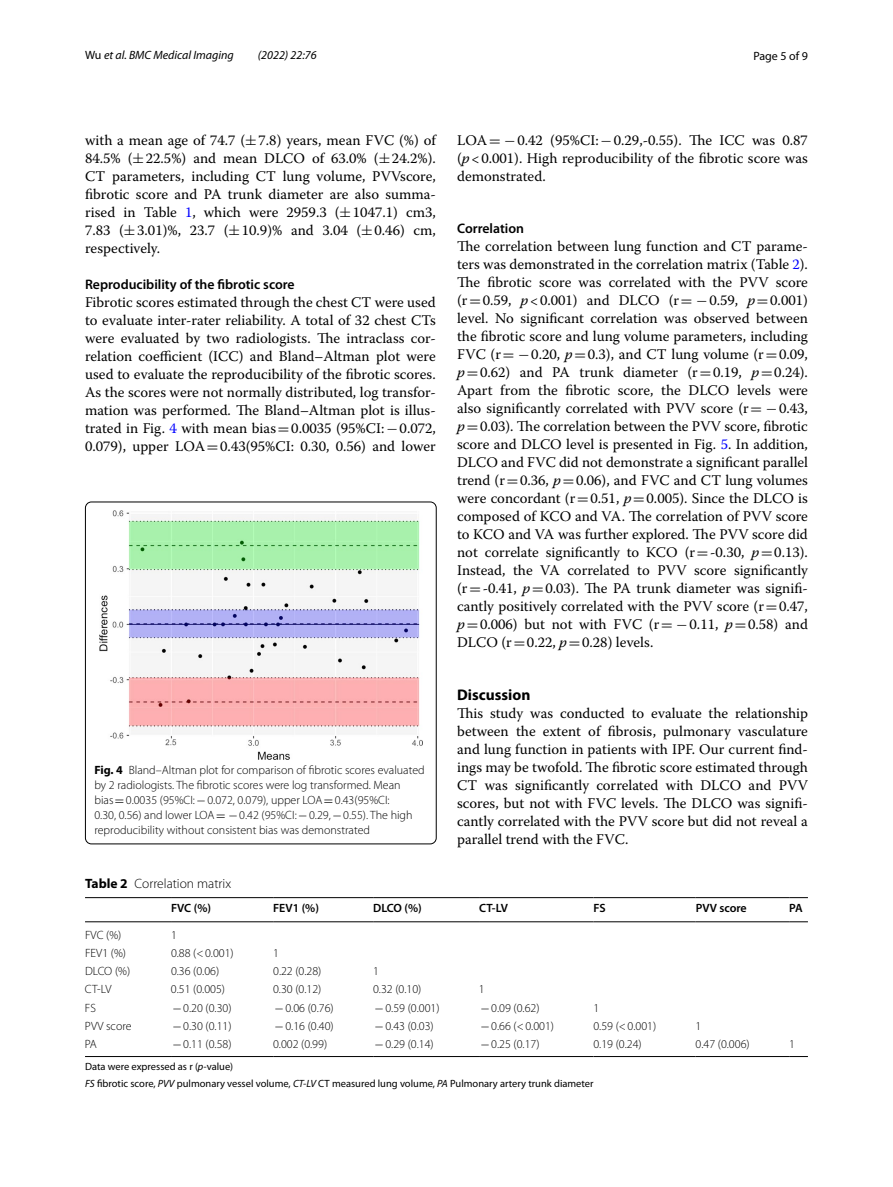
<style>
.page{position:relative;width:893px;height:1187px;background:#fff}
.page>*{position:absolute;margin:0;border:0;box-sizing:border-box;transform-origin:0 0}
.t1{font:700 15.45px "Myriad Pro";color:#000}
.t2{font:14.7px/18px "Warnock Pro";color:#000;text-align:justify}
.t3{font:600 13.8px "Myriad Pro";color:#000}
.t4{font:300 13.5px "Myriad Pro";color:#000}
.t5{font:300 12px/15px "Myriad Pro";color:#000}
.t6{font:600 12px "Myriad Pro";color:#000}
.t7{font:italic 12px "Myriad Pro";color:#000}
.t8{font:12px "Myriad Pro";color:#000}
.t9{font:10.5px/17px "Myriad Pro";color:#000}
.s1{font-style:normal}
.s2{font-family:"MTSY"}
.s3{color:#00f}
.s4{font-weight:700}
.s5{font-family:"MTSY";font-weight:400}
.s6{font-style:italic}
</style>
<div class="page">
<img style="left:99px;top:511px;width:323px;height:248px">
<div style="left:85px;top:501px;width:351px;height:343px;border:1px solid #000;border-radius:6px"></div>
<hr style="left:85px;top:897px;width:86px;height:1px;background:#000">
<hr style="left:85px;top:921px;width:86px;height:1px;background:#000">
<hr style="left:171px;top:897px;width:102px;height:1px;background:#000">
<hr style="left:171px;top:921px;width:102px;height:1px;background:#000">
<hr style="left:273px;top:897px;width:100px;height:1px;background:#000">
<hr style="left:273px;top:921px;width:100px;height:1px;background:#000">
<hr style="left:373px;top:897px;width:106px;height:1px;background:#000">
<hr style="left:373px;top:921px;width:106px;height:1px;background:#000">
<hr style="left:479px;top:897px;width:115px;height:1px;background:#000">
<hr style="left:479px;top:921px;width:115px;height:1px;background:#000">
<hr style="left:594px;top:897px;width:102px;height:1px;background:#000">
<hr style="left:594px;top:921px;width:102px;height:1px;background:#000">
<hr style="left:696px;top:897px;width:93px;height:1px;background:#000">
<hr style="left:696px;top:921px;width:93px;height:1px;background:#000">
<svg style="left:789px;top:897px;width:19px;height:1px"></svg>
<svg style="left:789px;top:921px;width:19px;height:1px"></svg>
<hr style="left:85px;top:1056px;width:86px;height:1px;background:#000">
<hr style="left:171px;top:1056px;width:102px;height:1px;background:#000">
<hr style="left:273px;top:1056px;width:100px;height:1px;background:#000">
<hr style="left:373px;top:1056px;width:106px;height:1px;background:#000">
<hr style="left:479px;top:1056px;width:115px;height:1px;background:#000">
<hr style="left:594px;top:1056px;width:102px;height:1px;background:#000">
<hr style="left:696px;top:1056px;width:93px;height:1px;background:#000">
<svg style="left:789px;top:1056px;width:19px;height:1px"></svg>
<p class="t7" style="left:85px;top:48px;width:150px"><span class="s1">Wu</span> et al. BMC Medical Imaging</p>
<p class="t7" style="left:258px;top:48px;width:60px">(2022) 22:76</p>
<p class="t8" style="left:753px;top:48px;width:56px">Page 5 of 9</p>
<p class="t2" style="left:85px;top:131px;width:352px">with a mean age of 74.7 (<span class="s2">±</span>7.8) years, mean FVC (%) of 84.5% (<span class="s2">±</span>22.5%) and mean DLCO of 63.0% (<span class="s2">±</span>24.2%).<br>CT parameters, including CT lung volume, PVVscore, fibrotic score and PA trunk diameter are also summa&shy;rised in Table <span class="s3">1</span>, which were 2959.3 (<span class="s2">±</span>1047.1) cm3, 7.83 (<span class="s2">±</span>3.01)%, 23.7 (<span class="s2">±</span>10.9)% and 3.04 (<span class="s2">±</span>0.46) cm, respectively.</p>
<p class="t3" style="left:85px;top:275px;width:211px">Reproducibility of the fibrotic score</p>
<p class="t2" style="left:85px;top:293px;width:352px">Fibrotic scores estimated through the chest CT were used to evaluate inter-rater reliability. A total of 32 chest CTs were evaluated by two radiologists. The intraclass cor&shy;relation coefficient (ICC) and Bland–Altman plot were used to evaluate the reproducibility of the fibrotic scores.<br>As the scores were not normally distributed, log transfor&shy;mation was performed. The Bland–Altman plot is illus&shy;trated in Fig. <span class="s3">4</span> with mean bias<span class="s2">=</span>0.0035 (95%CI:<span class="s2">−</span>0.072, 0.079), upper LOA<span class="s2">=</span>0.43(95%CI: 0.30, 0.56) and lower</p>
<p class="t5" style="left:94px;top:763px;width:332px"><span class="s4">Fig. 4</span> Bland–Altman plot for comparison of fibrotic scores evaluated by 2 radiologists. The fibrotic scores were log transformed. Mean bias<span class="s5">=</span>0.0035 (95%CI:<span class="s5">−</span>0.072, 0.079), upper LOA<span class="s5">=</span>0.43(95%CI:<br>0.30, 0.56) and lower LOA<span class="s5">= −</span>0.42 (95%CI:<span class="s5">−</span>0.29,<span class="s5">−</span>0.55). The high reproducibility without consistent bias was demonstrated</p>
<p class="t4" style="left:85px;top:875px;width:148px"><span class="s4">Table 2</span> Correlation matrix</p>
<p class="t2" style="left:457px;top:131px;width:352px">LOA<span class="s2">= −</span>0.42 (95%CI:<span class="s2">−</span>0.29,-0.55). The ICC was 0.87 (<span class="s6">p</span>&lt;0.001). High reproducibility of the fibrotic score was demonstrated.</p>
<p class="t3" style="left:457px;top:219px;width:69px">Correlation</p>
<p class="t2" style="left:457px;top:237px;width:352px">The correlation between lung function and CT parame&shy;ters was demonstrated in the correlation matrix (Table <span class="s3">2</span>).<br>The fibrotic score was correlated with the PVV score (r<span class="s2">=</span>0.59, <span class="s6">p</span>&lt;0.001) and DLCO (r<span class="s2">= −</span>0.59, <span class="s6">p</span><span class="s2">=</span>0.001) level. No significant correlation was observed between the fibrotic score and lung volume parameters, including FVC (r<span class="s2">= −</span>0.20, <span class="s6">p</span><span class="s2">=</span>0.3), and CT lung volume (r<span class="s2">=</span>0.09, <span class="s6">p</span><span class="s2">=</span>0.62) and PA trunk diameter (r<span class="s2">=</span>0.19, <span class="s6">p</span><span class="s2">=</span>0.24).<br>Apart from the fibrotic score, the DLCO levels were also significantly correlated with PVV score (r<span class="s2">= −</span>0.43, <span class="s6">p</span><span class="s2">=</span>0.03). The correlation between the PVV score, fibrotic score and DLCO level is presented in Fig. <span class="s3">5</span>. In addition, DLCO and FVC did not demonstrate a significant parallel trend (r<span class="s2">=</span>0.36, <span class="s6">p</span><span class="s2">=</span>0.06), and FVC and CT lung volumes were concordant (r<span class="s2">=</span>0.51, <span class="s6">p</span><span class="s2">=</span>0.005). Since the DLCO is composed of KCO and VA. The correlation of PVV score to KCO and VA was further explored. The PVV score did not correlate significantly to KCO (r<span class="s2">=</span>-0.30, <span class="s6">p</span><span class="s2">=</span>0.13).<br>Instead, the VA correlated to PVV score significantly (r<span class="s2">=</span>-0.41, <span class="s6">p</span><span class="s2">=</span>0.03). The PA trunk diameter was signifi&shy;cantly positively correlated with the PVV score (r<span class="s2">=</span>0.47, <span class="s6">p</span><span class="s2">=</span>0.006) but not with FVC (r<span class="s2">= −</span>0.11, <span class="s6">p</span><span class="s2">=</span>0.58) and DLCO (r<span class="s2">=</span>0.22, <span class="s6">p</span><span class="s2">=</span>0.28) levels.</p>
<p class="t1" style="left:457px;top:684px;width:75px">Discussion</p>
<p class="t2" style="left:457px;top:703px;width:352px">This study was conducted to evaluate the relationship between the extent of fibrosis, pulmonary vasculature and lung function in patients with IPF. Our current find&shy;ings may be twofold. The fibrotic score estimated through CT was significantly correlated with DLCO and PVV scores, but not with FVC levels. The DLCO was signifi&shy;cantly correlated with the PVV score but did not reveal a parallel trend with the FVC.</p>
<p class="t6" style="left:171px;top:900px;width:42px">FVC (%)</p>
<p class="t6" style="left:273px;top:900px;width:47px">FEV1 (%)</p>
<p class="t6" style="left:373px;top:900px;width:50px">DLCO (%)</p>
<p class="t6" style="left:479px;top:900px;width:31px">CT-LV</p>
<p class="t6" style="left:593px;top:900px;width:14px">FS</p>
<p class="t6" style="left:696px;top:900px;width:53px">PVV score</p>
<p class="t6" style="left:789px;top:900px;width:15px">PA</p>
<p class="t5" style="left:85px;top:927px;width:38px">FVC (%)</p>
<p class="t5" style="left:171px;top:927px;width:7px">1</p>
<p class="t5" style="left:85px;top:945px;width:43px">FEV1 (%)</p>
<p class="t5" style="left:171px;top:945px;width:64px">0.88 (&lt;0.001)</p>
<p class="t5" style="left:273px;top:945px;width:7px">1</p>
<p class="t5" style="left:85px;top:963px;width:47px">DLCO (%)</p>
<p class="t5" style="left:171px;top:963px;width:50px">0.36 (0.06)</p>
<p class="t5" style="left:273px;top:963px;width:50px">0.22 (0.28)</p>
<p class="t5" style="left:373px;top:963px;width:7px">1</p>
<p class="t5" style="left:85px;top:982px;width:28px">CT-LV</p>
<p class="t5" style="left:171px;top:982px;width:56px">0.51 (0.005)</p>
<p class="t5" style="left:273px;top:982px;width:50px">0.30 (0.12)</p>
<p class="t5" style="left:373px;top:982px;width:50px">0.32 (0.10)</p>
<p class="t5" style="left:479px;top:982px;width:7px">1</p>
<p class="t5" style="left:85px;top:1000px;width:13px">FS</p>
<p class="t5" style="left:172px;top:1000px;width:61px"><span class="s5">−</span>0.20 (0.30)</p>
<p class="t5" style="left:275px;top:1000px;width:61px"><span class="s5">−</span>0.06 (0.76)</p>
<p class="t5" style="left:375px;top:1000px;width:67px"><span class="s5">−</span>0.59 (0.001)</p>
<p class="t5" style="left:480px;top:1000px;width:61px"><span class="s5">−</span>0.09 (0.62)</p>
<p class="t5" style="left:593px;top:1000px;width:7px">1</p>
<p class="t5" style="left:85px;top:1018px;width:48px">PVV score</p>
<p class="t5" style="left:172px;top:1018px;width:61px"><span class="s5">−</span>0.30 (0.11)</p>
<p class="t5" style="left:275px;top:1018px;width:61px"><span class="s5">−</span>0.16 (0.40)</p>
<p class="t5" style="left:375px;top:1018px;width:61px"><span class="s5">−</span>0.43 (0.03)</p>
<p class="t5" style="left:480px;top:1018px;width:75px"><span class="s5">−</span>0.66 (&lt;0.001)</p>
<p class="t5" style="left:593px;top:1018px;width:64px">0.59 (&lt;0.001)</p>
<p class="t5" style="left:696px;top:1018px;width:7px">1</p>
<p class="t5" style="left:85px;top:1036px;width:13px">PA</p>
<p class="t5" style="left:172px;top:1036px;width:61px"><span class="s5">−</span>0.11 (0.58)</p>
<p class="t5" style="left:273px;top:1036px;width:56px">0.002 (0.99)</p>
<p class="t5" style="left:375px;top:1036px;width:61px"><span class="s5">−</span>0.29 (0.14)</p>
<p class="t5" style="left:480px;top:1036px;width:61px"><span class="s5">−</span>0.25 (0.17)</p>
<p class="t5" style="left:593px;top:1036px;width:50px">0.19 (0.24)</p>
<p class="t5" style="left:695px;top:1036px;width:56px">0.47 (0.006)</p>
<p class="t5" style="left:789px;top:1036px;width:7px">1</p>
<p class="t9" style="left:85px;top:1057px;width:510px">Data were expressed as r (<span class="s6">p</span>-value)<br><span class="s6">FS</span> fibrotic score, <span class="s6">PVV</span> pulmonary vessel volume, <span class="s6">CT-LV</span> CT measured lung volume, <span class="s6">PA</span> Pulmonary artery trunk diameter</p>
</div>
